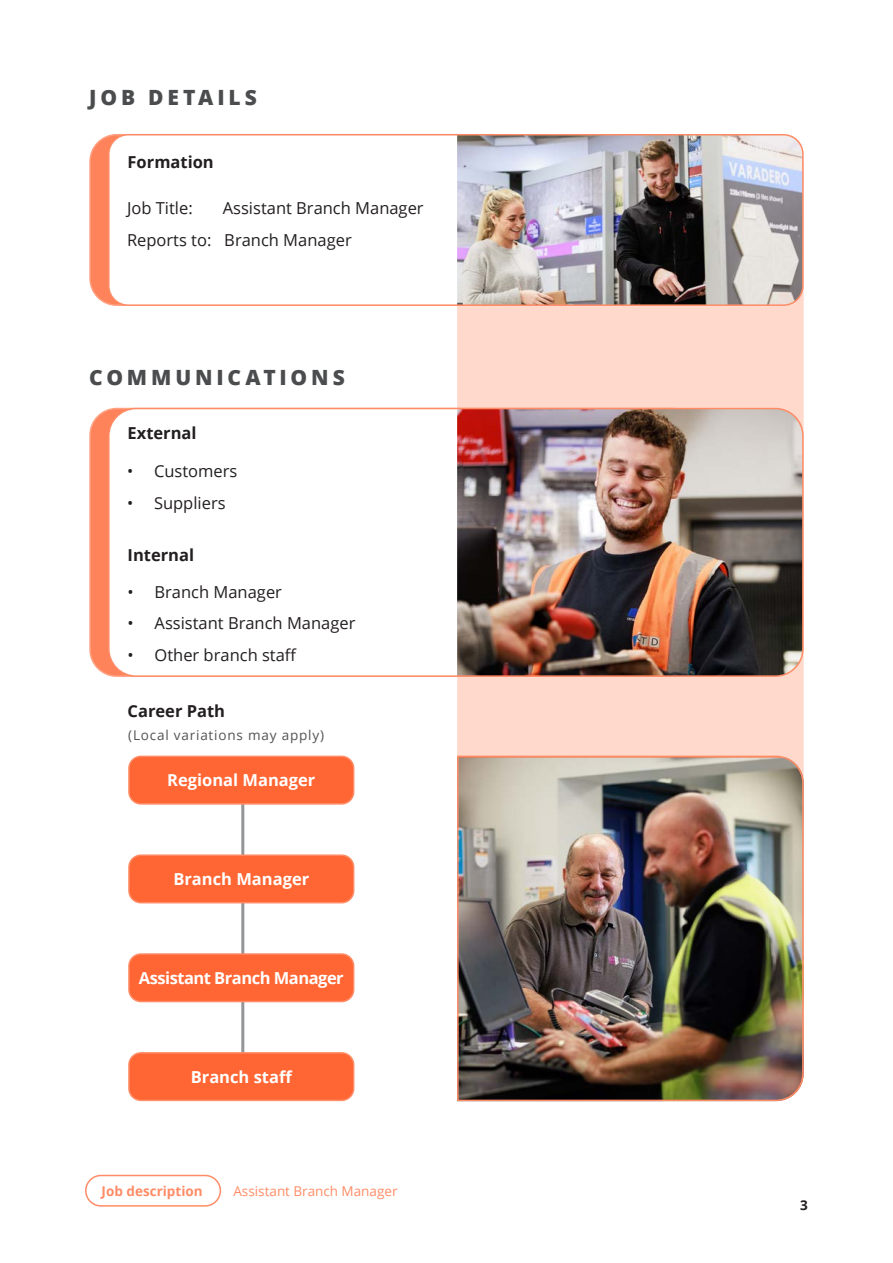
<style>
.page{position:relative;width:893px;height:1263px;background:#fff}
.page>*{position:absolute;margin:0;border:0;box-sizing:border-box;transform-origin:0 0}
.t1{font:800 21px "Open Sans";letter-spacing:.18em;color:#4b4c4d}
.t2{font:16.5px "Open Sans";color:#231f20}
.t3{font:700 16.5px "Open Sans";color:#fff}
.t4{font:700 16.5px "Open Sans";color:#231f20}
.t5{font:700 16.5px "Open Sans";letter-spacing:-.03em;color:#fff}
.t6{font:13.5px "Open Sans";letter-spacing:.06em;color:#535355}
.t7{font:13.5px "Open Sans";color:#ff8c66}
.t8{font:700 13.5px "Open Sans";color:#ff8c66}
.t9{font:700 13.5px "Open Sans";color:#231f20}
</style>
<div class="page">
<div style="left:85px;top:1175px;width:136px;height:31px;border:2px solid #ff8c66;border-radius:15px"></div>
<div style="left:457px;top:162px;width:347px;height:907px;background:#ffd9cc"></div>
<img style="left:457px;top:755px;width:347px;height:347px">
<div style="left:90px;top:135px;width:432px;height:170px;background:#ff835a;border-radius:27px"></div>
<div style="left:90px;top:408px;width:609px;height:268px;background:#ff835a;border-radius:27px"></div>
<div style="left:109px;top:409px;width:694px;height:267px;background:#fff;border-radius:27px"></div>
<img style="left:457px;top:409px;width:346px;height:267px">
<div style="left:108px;top:408px;width:696px;height:269px;border:2px solid #ff8c66;border-radius:27px"></div>
<div style="left:109px;top:135px;width:694px;height:170px;background:#fff;border-radius:19px"></div>
<img style="left:457px;top:137px;width:346px;height:168px">
<div style="left:108px;top:134px;width:696px;height:172px;border:2px solid #ff8c66;border-radius:19px"></div>
<hr style="left:241px;top:780px;width:3px;height:297px;background:#939598">
<div style="left:129px;top:756px;width:225px;height:48px;background:#f63;border-radius:12px"></div>
<div style="left:128px;top:756px;width:226px;height:49px;border:2px solid #ff8c66;border-radius:12px"></div>
<div style="left:129px;top:855px;width:225px;height:48px;background:#f63;border-radius:12px"></div>
<div style="left:128px;top:854px;width:226px;height:49px;border:2px solid #ff8c66;border-radius:12px"></div>
<div style="left:129px;top:954px;width:225px;height:47px;background:#f63;border-radius:12px"></div>
<div style="left:128px;top:953px;width:226px;height:49px;border:2px solid #ff8c66;border-radius:12px"></div>
<div style="left:129px;top:1053px;width:225px;height:47px;background:#f63;border-radius:12px"></div>
<div style="left:128px;top:1052px;width:226px;height:49px;border:2px solid #ff8c66;border-radius:12px"></div>
<p class="t1" style="left:89px;top:82px;width:169px">JOB DETAILS</p>
<p class="t4" style="left:128px;top:151px;width:88px">Formation</p>
<p class="t2" style="left:127px;top:197px;width:67px">Job Title:</p>
<p class="t2" style="left:223px;top:197px;width:202px">Assistant Branch Manager</p>
<p class="t2" style="left:127px;top:229px;width:226px">Reports to: Branch Manager</p>
<p class="t1" style="left:89px;top:362px;width:257px">COMMUNICATIONS</p>
<p class="t4" style="left:128px;top:421px;width:71px">External</p>
<p class="t2" style="left:127px;top:460px;width:112px">• Customers</p>
<p class="t2" style="left:127px;top:491px;width:100px">• Suppliers</p>
<p class="t4" style="left:128px;top:543px;width:68px">Internal</p>
<p class="t2" style="left:128px;top:581px;width:156px">• Branch Manager</p>
<p class="t2" style="left:128px;top:612px;width:229px">• Assistant Branch Manager</p>
<p class="t2" style="left:128px;top:644px;width:171px">• Other branch staff</p>
<p class="t4" style="left:128px;top:699px;width:99px">Career Path</p>
<p class="t6" style="left:128px;top:726px;width:197px">(Local variations may apply)</p>
<p class="t3" style="left:167px;top:769px;width:150px">Regional Manager</p>
<p class="t3" style="left:173px;top:868px;width:137px">Branch Manager</p>
<p class="t5" style="left:139px;top:966px;width:206px">Assistant Branch Manager</p>
<p class="t3" style="left:191px;top:1065px;width:103px">Branch staff</p>
<p class="t8" style="left:102px;top:1181px;width:103px">Job description</p>
<p class="t7" style="left:233px;top:1182px;width:166px">Assistant Branch Manager</p>
<p class="t9" style="left:800px;top:1195px;width:9px">3</p>
</div>
